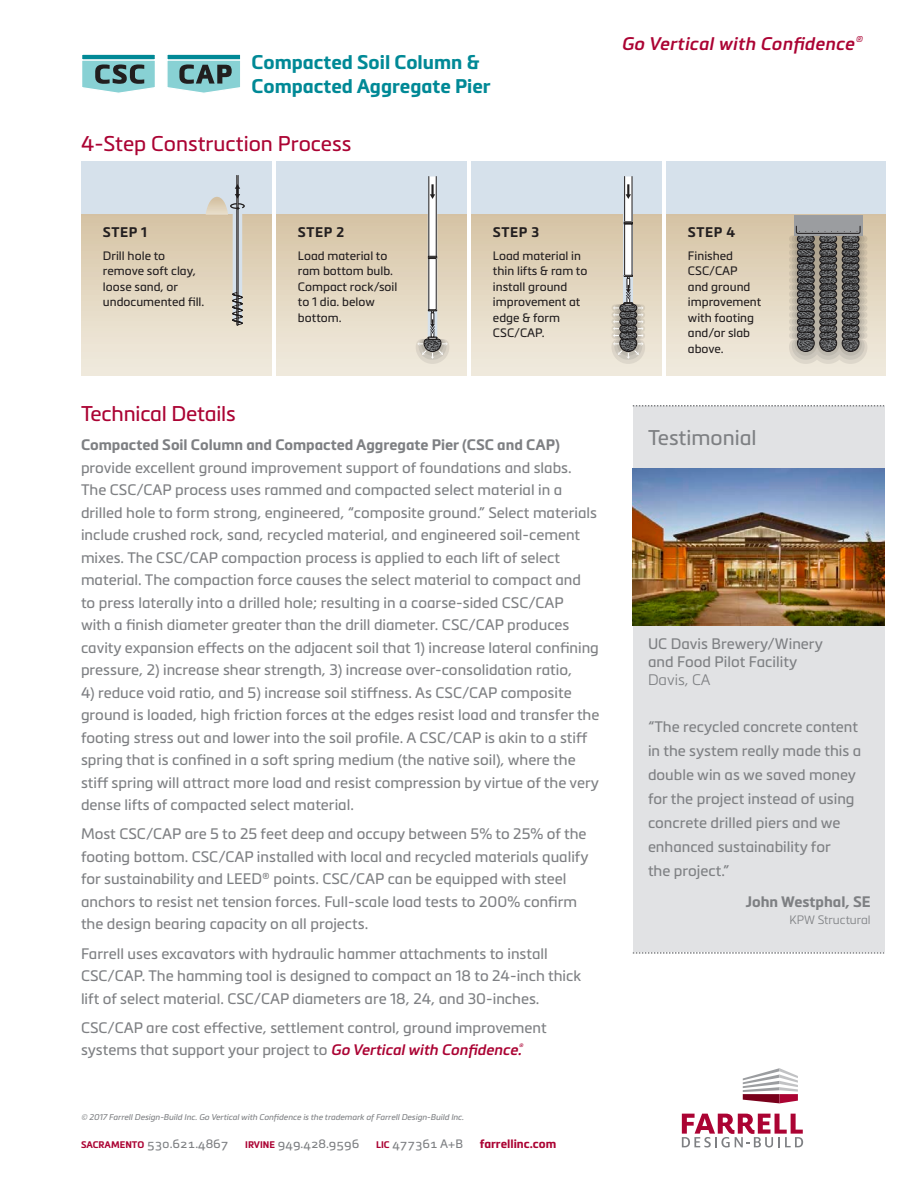
<style>
.page{position:relative;width:918px;height:1188px;background:#fff}
.page>*{position:absolute;margin:0;border:0;box-sizing:border-box;transform-origin:0 0}
.t1{font:21px "Metronic Pro";letter-spacing:-.005em;color:#ab0333}
.t2{font:21px "Metronic Pro";color:#7e8083}
.t3{font:700 19.5px/24.3px "Metronic Pro";color:#008996}
.t4{font:italic 600 18px "Metronic Pro";letter-spacing:.02em;color:#ab0333}
.t5{font:15px/22.5px "Metronic Pro";color:#7e8083}
.t6{font:700 15px "Metronic Pro";color:#7e8083}
.t7{font:300 15px "Metronic Pro";color:#7e8083}
.t8{font:700 13.8px "Metronic Pro";letter-spacing:.04em;color:#231f20}
.t9{font:12px/15.5px "Metronic Pro";color:#231f20}
.t10{font:12px "Metronic Pro";color:#7e8083}
.t11{font:700 12px "Metronic Pro";color:#ab0333}
.t12{font:300 12px "Metronic Pro";color:#7e8083}
.t13{font:italic 8.25px "Metronic Pro";color:#7e8083}
.s1{font-weight:600;font-style:italic;color:#ab0333}
.s2{font-weight:700;font-size:9.45px;color:#ab0333}
</style>
<div class="page">
<svg style="left:743px;top:1068px;width:55px;height:35px"></svg>
<svg style="left:682px;top:1114px;width:121px;height:33px"></svg>
<svg style="left:167px;top:54px;width:74px;height:39px;background:#79afb2"></svg>
<svg style="left:82px;top:54px;width:73px;height:39px;background:#78b0b3"></svg>
<div style="left:633px;top:406px;width:251px;height:546px;background:#e1e2e4"></div>
<svg style="left:633px;top:405px;width:251px;height:1px"></svg>
<svg style="left:633px;top:952px;width:251px;height:2px"></svg>
<img style="left:633px;top:469px;width:251px;height:156px">
<div style="left:81px;top:161px;width:190px;height:215px;background:#d6e1eb"></div>
<div style="left:276px;top:161px;width:190px;height:215px;background:#d6e1eb"></div>
<div style="left:471px;top:161px;width:190px;height:215px;background:#d6e1eb"></div>
<div style="left:666px;top:161px;width:219px;height:215px;background:#d6e1eb"></div>
<div style="left:81px;top:215px;width:190px;height:161px;background:linear-gradient(to bottom,#d6c4a5,#f1ece0)"></div>
<div style="left:276px;top:215px;width:190px;height:161px;background:linear-gradient(to bottom,#d6c4a5,#f1ece0)"></div>
<div style="left:471px;top:215px;width:190px;height:161px;background:linear-gradient(to bottom,#d6c4a6,#f1ece0)"></div>
<div style="left:666px;top:215px;width:219px;height:161px;background:linear-gradient(to bottom,#d6c4a5,#f1ece0)"></div>
<div style="left:428px;top:214px;width:9px;height:130px;background:#5d5b5b"></div>
<svg style="left:624px;top:214px;width:9px;height:61px"></svg>
<div style="left:794px;top:215px;width:69px;height:20px;background:#9b9da0"></div>
<svg style="left:786px;top:225px;width:84px;height:143px;background:#87837c"></svg>
<div style="left:429px;top:259px;width:7px;height:51px;background:#fff"></div>
<div style="left:429px;top:176px;width:7px;height:82px;background:#fff"></div>
<svg style="left:428px;top:256px;width:9px;height:3px"></svg>
<div style="left:625px;top:224px;width:7px;height:51px;background:#fff"></div>
<div style="left:625px;top:176px;width:7px;height:47px;background:#fff"></div>
<svg style="left:624px;top:222px;width:9px;height:2px"></svg>
<svg style="left:206px;top:175px;width:39px;height:151px"></svg>
<svg style="left:430px;top:184px;width:5px;height:15px"></svg>
<svg style="left:626px;top:184px;width:5px;height:15px"></svg>
<svg style="left:413px;top:309px;width:39px;height:59px;background:#cdc8bd"></svg>
<svg style="left:609px;top:275px;width:39px;height:93px;background:#b8b2a8"></svg>
<h2 class="t3" style="left:252px;top:49px;width:241px">Compacted Soil Column &amp;<br>Compacted Aggregate Pier</h2>
<h1 class="t1" style="left:81px;top:128px;width:272px">4-Step Construction Process</h1>
<p class="t4" style="left:621px;top:33px;width:242px">Go Vertical with Confidence<sup>®</sup></p>
<p class="t8" style="left:103px;top:224px;width:46px">STEP 1</p>
<p class="t9" style="left:103px;top:247px;width:103px">Drill hole to remove soft clay, loose sand, or undocumented fill.</p>
<p class="t8" style="left:298px;top:224px;width:48px">STEP 2</p>
<p class="t9" style="left:298px;top:247px;width:101px">Load material to ram bottom bulb.<br>Compact rock/soil to 1 dia. below bottom.</p>
<p class="t8" style="left:493px;top:224px;width:48px">STEP 3</p>
<p class="t9" style="left:493px;top:247px;width:96px">Load material in thin lifts &amp; ram to install ground improvement at edge &amp; form<br>CSC/CAP.</p>
<h1 class="t1" style="left:81px;top:398px;width:156px">Technical Details</h1>
<p class="t6" style="left:81px;top:435px;width:480px">Compacted Soil Column and Compacted Aggregate Pier (CSC and CAP)</p>
<p class="t5" style="left:81px;top:455px;width:519px">provide excellent ground improvement support of foundations and slabs.<br>The CSC/CAP process uses rammed and compacted select material in a drilled hole to form strong, engineered, “composite ground.” Select materials include crushed rock, sand, recycled material, and engineered soil-cement mixes. The CSC/CAP compaction process is applied to each lift of select material. The compaction force causes the select material to compact and to press laterally into a drilled hole; resulting in a coarse-sided CSC/CAP<br>with a finish diameter greater than the drill diameter. CSC/CAP produces cavity expansion effects on the adjacent soil that 1) increase lateral confining pressure, 2) increase shear strength, 3) increase over-consolidation ratio,</p>
<p class="t5" style="left:81px;top:680px;width:520px">4) reduce void ratio, and 5) increase soil stiffness. As CSC/CAP composite ground is loaded, high friction forces at the edges resist load and transfer the footing stress out and lower into the soil profile. A CSC/CAP is akin to a stiff spring that is confined in a soft spring medium (the native soil), where the stiff spring will attract more load and resist compression by virtue of the very dense lifts of compacted select material.</p>
<p class="t5" style="left:81px;top:822px;width:509px">Most CSC/CAP are 5 to 25 feet deep and occupy between 5% to 25% of the footing bottom. CSC/CAP installed with local and recycled materials qualify for sustainability and LEED® points. CSC/CAP can be equipped with steel anchors to resist net tension forces. Full-scale load tests to 200% confirm the design bearing capacity on all projects.</p>
<p class="t5" style="left:81px;top:941px;width:502px">Farrell uses excavators with hydraulic hammer attachments to install<br>CSC/CAP. The hamming tool is designed to compact an 18 to 24-inch thick lift of select material. CSC/CAP diameters are 18, 24, and 30-inches.</p>
<p class="t5" style="left:81px;top:1015px;width:467px">CSC/CAP are cost effective, settlement control, ground improvement systems that support your project to <span class="s1">Go Vertical with Confidence.</span><sup>®</sup></p>
<p class="t13" style="left:81px;top:1111px;width:384px">© 2017 Farrell Design-Build Inc. Go Vertical with Confidence is the trademark of Farrell Design-Build Inc.</p>
<p class="t10" style="left:81px;top:1135px;width:149px"><span class="s2">SACRAMENTO</span> 530.621.4867</p>
<p class="t10" style="left:245px;top:1135px;width:116px"><span class="s2">IRVINE</span> 949.428.9596</p>
<p class="t10" style="left:376px;top:1135px;width:88px"><span class="s2">LIC</span> 477361 A+B</p>
<p class="t11" style="left:480px;top:1136px;width:78px">farrellinc.com</p>
<p class="t8" style="left:688px;top:224px;width:49px">STEP 4</p>
<p class="t9" style="left:688px;top:247px;width:75px">Finished<br>CSC/CAP<br>and ground improvement with footing and/or slab above.</p>
<h1 class="t2" style="left:648px;top:423px;width:110px">Testimonial</h1>
<p class="t5" style="left:648px;top:634px;width:176px;line-height:18px">UC Davis Brewery/Winery and Food Pilot Facility</p>
<p class="t7" style="left:648px;top:670px;width:64px">Davis, CA</p>
<p class="t5" style="left:648px;top:714px;width:215px;line-height:24px">“The recycled concrete content in the system really made this a double win as we saved money for the project instead of using concrete drilled piers and we enhanced sustainability for<br>the project.”</p>
<p class="t6" style="left:746px;top:892px;width:126px">John Westphal, SE</p>
<p class="t12" style="left:790px;top:911px;width:83px">KPW Structural</p>
</div>
